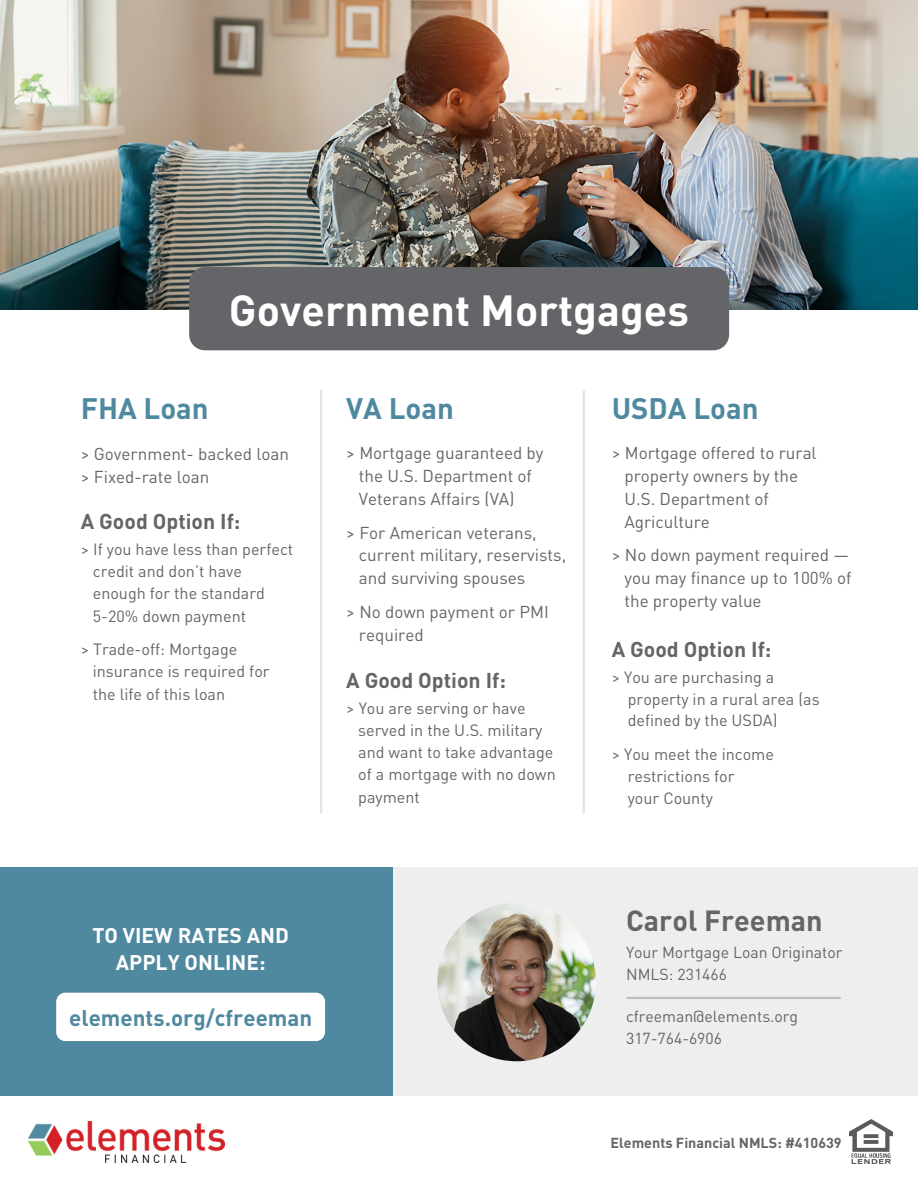
<style>
.page{position:relative;width:918px;height:1188px;background:#fff}
.page>*{position:absolute;margin:0;border:0;box-sizing:border-box;transform-origin:0 0}
.t1{font:700 43.05px "DINOT";color:#fff}
.t2{font:700 29.25px "DINOT";color:#4f899f}
.t3{font:700 28.8px "DINOT";color:#646568}
.t4{font:700 22.35px "DINOT";color:#4f899f}
.t5{font:700 21.15px "DINOT";color:#646568}
.t6{font:700 21px/26.2px "DINOT";color:#fff;text-align:center}
.t7{font:17.1px "DINOT";color:#646568}
.t8{font:16.2px "DINOT";color:#646568}
.t9{font:15.75px "DINOT";color:#646568}
.t10{font:700 14.4px "DINOT";color:#646568}
</style>
<div class="page">
<img style="left:0;top:0;width:918px;height:309px">
<div style="left:189px;top:267px;width:540px;height:83px;background:#646568;border-radius:16px"></div>
<img style="left:849px;top:1119px;width:43px;height:44px">
<img style="left:28px;top:1122px;width:196px;height:40px">
<hr style="left:320px;top:391px;width:2px;height:422px;background:#000">
<hr style="left:583px;top:391px;width:2px;height:422px;background:#000">
<div style="left:393px;top:868px;width:525px;height:228px;background:#eee"></div>
<div style="left:0;top:868px;width:393px;height:228px;background:#4f899f"></div>
<div style="left:56px;top:993px;width:269px;height:48px;background:#fff;border-radius:9px"></div>
<img style="left:437px;top:903px;width:159px;height:158px;border-radius:50%">
<hr style="left:627px;top:997px;width:213px;height:2px;background:#000">
<p class="t1" style="left:229px;top:281px;width:462px">Government Mortgages</p>
<p class="t2" style="left:81px;top:388px;width:129px">FHA Loan</p>
<p class="t7" style="left:81px;top:442px;width:210px">&gt; Government- backed loan</p>
<p class="t7" style="left:81px;top:465px;width:130px">&gt; Fixed-rate loan</p>
<p class="t5" style="left:81px;top:507px;width:161px">A Good Option If:</p>
<p class="t8" style="left:81px;top:538px;width:214px">&gt; If you have less than perfect</p>
<p class="t8" style="left:93px;top:560px;width:151px">credit and don’t have</p>
<p class="t8" style="left:93px;top:582px;width:174px">enough for the standard</p>
<p class="t8" style="left:93px;top:605px;width:155px">5-20% down payment</p>
<p class="t8" style="left:81px;top:638px;width:158px">&gt; Trade-off: Mortgage</p>
<p class="t8" style="left:93px;top:660px;width:178px">insurance is required for</p>
<p class="t8" style="left:93px;top:683px;width:134px">the life of this loan</p>
<p class="t2" style="left:346px;top:388px;width:109px">VA Loan</p>
<p class="t7" style="left:346px;top:441px;width:199px">&gt; Mortgage guaranteed by</p>
<p class="t7" style="left:359px;top:464px;width:175px">the U.S. Department of</p>
<p class="t7" style="left:359px;top:487px;width:157px">Veterans Affairs (VA)</p>
<p class="t7" style="left:346px;top:521px;width:192px">&gt; For American veterans,</p>
<p class="t7" style="left:359px;top:544px;width:209px">current military, reservists,</p>
<p class="t7" style="left:359px;top:567px;width:168px">and surviving spouses</p>
<p class="t7" style="left:346px;top:600px;width:204px">&gt; No down payment or PMI</p>
<p class="t7" style="left:359px;top:623px;width:66px">required</p>
<p class="t5" style="left:346px;top:666px;width:161px">A Good Option If:</p>
<p class="t8" style="left:346px;top:697px;width:181px">&gt; You are serving or have</p>
<p class="t8" style="left:358px;top:719px;width:186px">served in the U.S. military</p>
<p class="t8" style="left:358px;top:741px;width:197px">and want to take advantage</p>
<p class="t8" style="left:358px;top:764px;width:199px">of a mortgage with no down</p>
<p class="t8" style="left:358px;top:786px;width:63px">payment</p>
<p class="t6" style="left:93px;top:922px;width:198px">TO VIEW RATES AND<br>APPLY ONLINE:</p>
<p class="t4" style="left:69px;top:1002px;width:245px">elements.org/cfreeman</p>
<p class="t2" style="left:612px;top:388px;width:148px">USDA Loan</p>
<p class="t7" style="left:612px;top:441px;width:206px">&gt; Mortgage offered to rural</p>
<p class="t7" style="left:624px;top:464px;width:175px">property owners by the</p>
<p class="t7" style="left:624px;top:487px;width:146px">U.S. Department of</p>
<p class="t7" style="left:624px;top:510px;width:87px">Agriculture</p>
<p class="t7" style="left:612px;top:544px;width:239px">&gt; No down payment required —</p>
<p class="t7" style="left:624px;top:567px;width:229px">you may finance up to 100% of</p>
<p class="t7" style="left:624px;top:590px;width:139px">the property value</p>
<p class="t5" style="left:612px;top:635px;width:161px">A Good Option If:</p>
<p class="t8" style="left:612px;top:666px;width:164px">&gt; You are purchasing a</p>
<p class="t8" style="left:628px;top:688px;width:193px">property in a rural area (as</p>
<p class="t8" style="left:628px;top:710px;width:151px">defined by the USDA)</p>
<p class="t8" style="left:612px;top:743px;width:164px">&gt; You meet the income</p>
<p class="t8" style="left:628px;top:765px;width:108px">restrictions for</p>
<p class="t8" style="left:628px;top:787px;width:87px">your County</p>
<p class="t3" style="left:626px;top:901px;width:198px">Carol Freeman</p>
<p class="t9" style="left:626px;top:942px;width:218px">Your Mortgage Loan Originator</p>
<p class="t9" style="left:626px;top:963px;width:102px">NMLS: 231466</p>
<p class="t9" style="left:626px;top:1006px;width:173px">cfreeman@elements.org</p>
<p class="t9" style="left:626px;top:1027px;width:97px">317-764-6906</p>
<p class="t10" style="left:611px;top:1133px;width:233px">Elements Financial NMLS: #410639</p>
</div>
